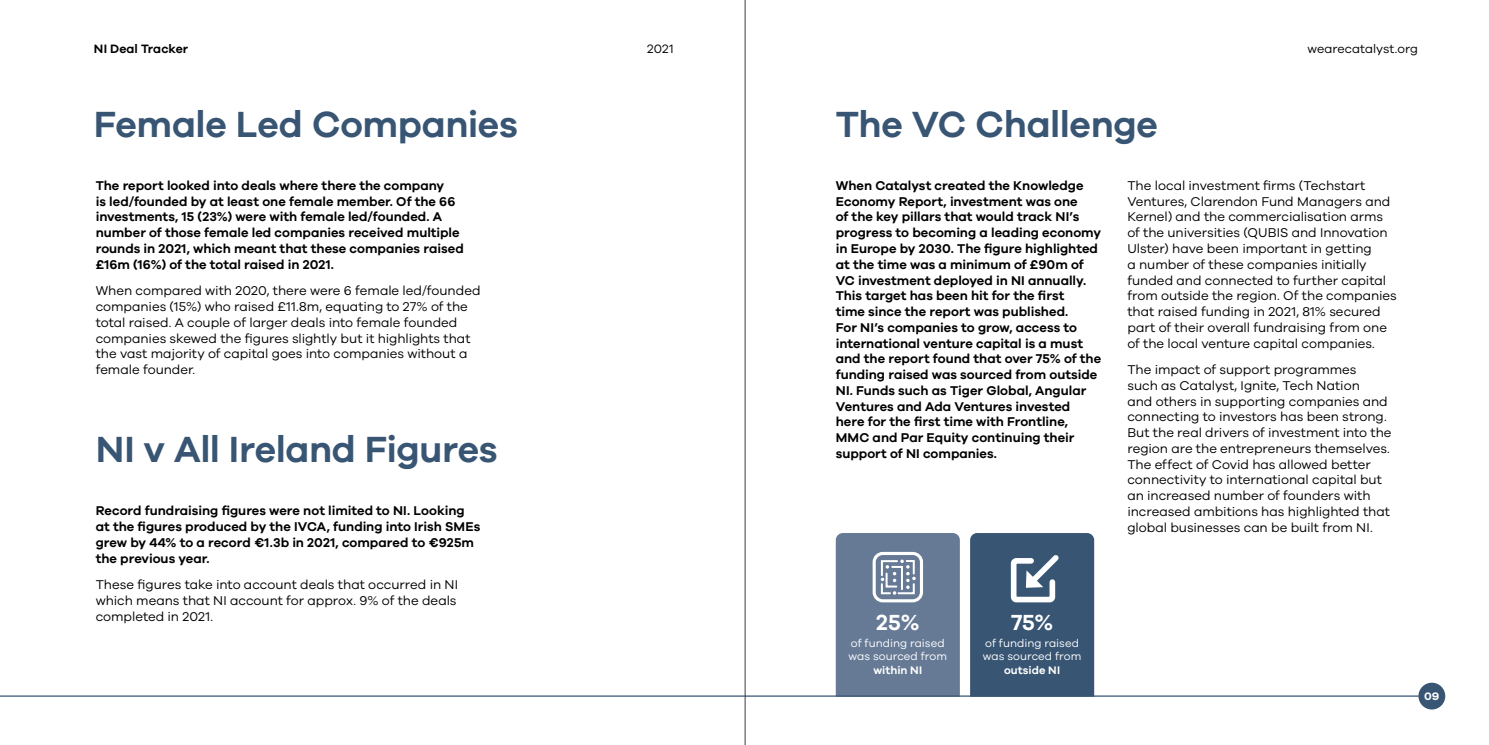
<style>
.page{position:relative;width:1489px;height:745px;background:#fff}
.page>*{position:absolute;margin:0;border:0;box-sizing:border-box;transform-origin:0 0}
.t1{font:600 37.5px "Galano Grotesque";letter-spacing:-.01em;color:#385574}
.t2{font:600 22.5px "Galano Grotesque";color:#fff}
.t3{font:13.12px/15.8px "Galano Grotesque";color:#000}
.t4{font:600 13.12px/15.8px "Galano Grotesque";color:#000}
.t5{font:12.5px "Galano Grotesque";color:#000}
.t6{font:600 12.5px "Galano Grotesque";color:#000}
.t7{font:700 12.5px "Bicyclette";color:#fff}
.t8{font:11.25px/13.5px "Galano Grotesque";color:#fff}
.t9{font:600 11.25px "Galano Grotesque";letter-spacing:.005em;color:#fff}
</style>
<div class="page">
<svg style="left:835px;top:533px;width:124px;height:162px;background:#6e819b"></svg>
<div style="left:970px;top:533px;width:124px;height:162px;background:#385574"></div>
<hr style="left:0;top:695px;width:1433px;height:1px;background:#385574">
<div style="left:1418px;top:682px;width:26px;height:27px;background:#385574;border-radius:50%"></div>
<hr style="left:744px;top:0;width:1px;height:744px;background:#3c3c3b">
<p class="t6" style="left:94px;top:41px;width:96px">NI Deal Tracker</p>
<p class="t5" style="left:647px;top:41px;width:28px">2021</p>
<p class="t5" style="left:1307px;top:41px;width:112px">wearecatalyst.org</p>
<h1 class="t1" style="left:94px;top:101px;width:425px">Female Led Companies</h1>
<p class="t4" style="left:96px;top:177px;width:369px">The report looked into deals where there the company<br>is led/founded by at least one female member. Of the 66 investments, 15 (23%) were with female led/founded. A number of those female led companies received multiple rounds in 2021, which meant that these companies raised £16m (16%) of the total raised in 2021.</p>
<p class="t3" style="left:96px;top:282px;width:386px">When compared with 2020, there were 6 female led/founded companies (15%) who raised £11.8m, equating to 27% of the total raised. A couple of larger deals into female founded companies skewed the figures slightly but it highlights that the vast majority of capital goes into companies without a female founder.</p>
<h1 class="t1" style="left:96px;top:426px;width:403px">NI v All Ireland Figures</h1>
<p class="t4" style="left:96px;top:502px;width:386px">Record fundraising figures were not limited to NI. Looking at the figures produced by the IVCA, funding into Irish SMEs grew by 44% to a record €1.3b in 2021, compared to €925m the previous year.</p>
<p class="t3" style="left:96px;top:576px;width:364px;text-align:justify">These figures take into account deals that occurred in NI which means that NI account for approx. 9% of the deals completed in 2021.</p>
<h1 class="t1" style="left:835px;top:101px;width:324px">The VC Challenge</h1>
<p class="t4" style="left:835px;top:177px;width:267px">When Catalyst created the Knowledge Economy Report, investment was one<br>of the key pillars that would track NI’s progress to becoming a leading economy in Europe by 2030. The figure highlighted at the time was a minimum of £90m of VC investment deployed in NI annually.<br>This target has been hit for the first<br>time since the report was published.<br>For NI’s companies to grow, access to international venture capital is a must and the report found that over 75% of the funding raised was sourced from outside NI. Funds such as Tiger Global, Angular Ventures and Ada Ventures invested here for the first time with Frontline, MMC and Par Equity continuing their support of NI companies.</p>
<p class="t3" style="left:1127px;top:177px;width:271px">The local investment firms (Techstart Ventures, Clarendon Fund Managers and Kernel) and the commercialisation arms of the universities (QUBIS and Innovation Ulster) have been important in getting<br>a number of these companies initially funded and connected to further capital from outside the region. Of the companies that raised funding in 2021, 81% secured part of their overall fundraising from one of the local venture capital companies.</p>
<p class="t3" style="left:1127px;top:361px;width:266px">The impact of support programmes<br>such as Catalyst, Ignite, Tech Nation<br>and others in supporting companies and connecting to investors has been strong.<br>But the real drivers of investment into the region are the entrepreneurs themselves.<br>The effect of Covid has allowed better connectivity to international capital but an increased number of founders with increased ambitions has highlighted that global businesses can be built from NI.</p>
<h2 class="t2" style="left:876px;top:608px;width:45px">25%</h2>
<p class="t8" style="left:848px;top:635px;width:100px">of funding raised was sourced from</p>
<p class="t9" style="left:873px;top:663px;width:50px">within NI</p>
<h2 class="t2" style="left:1010px;top:608px;width:44px">75%</h2>
<p class="t8" style="left:982px;top:635px;width:100px">of funding raised was sourced from</p>
<p class="t9" style="left:1003px;top:663px;width:58px">outside NI</p>
<p class="t7" style="left:1423px;top:688px;width:17px">09</p>
</div>
